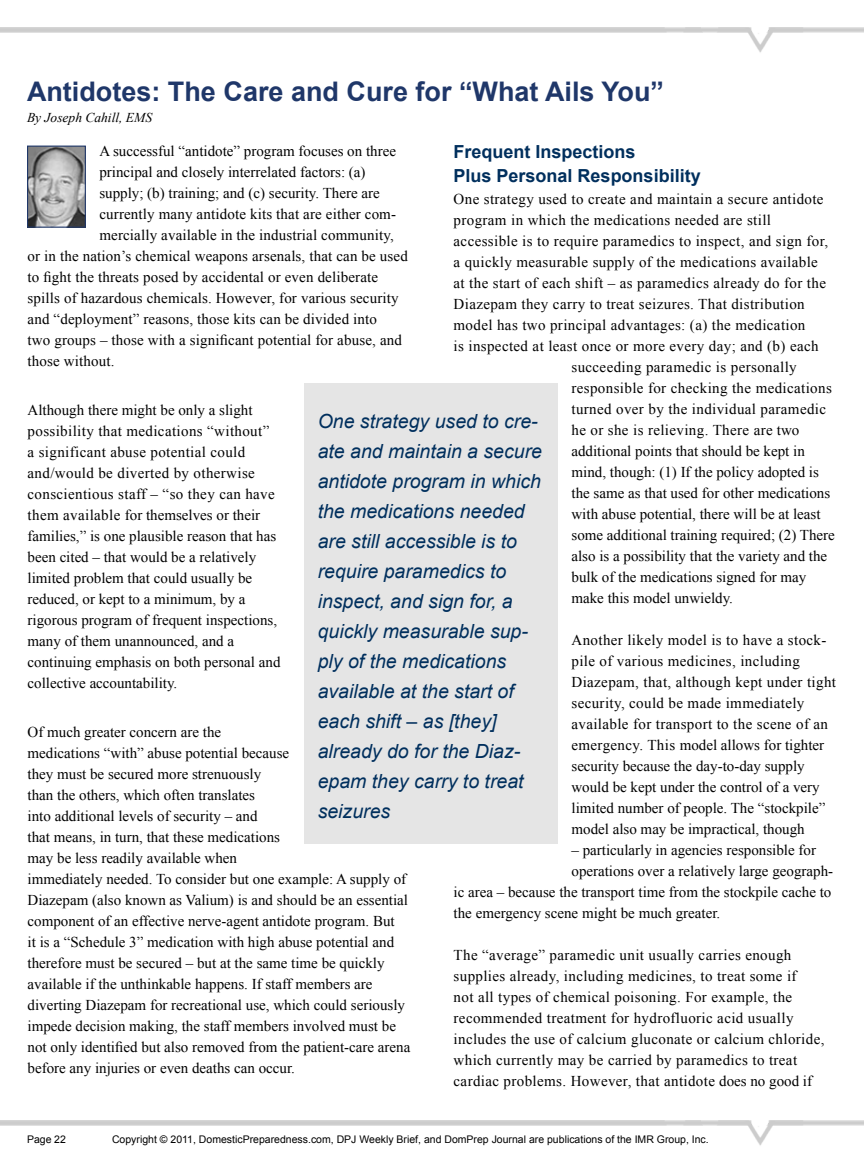
<style>
.page{position:relative;width:864px;height:1175px;background:#fff}
.page>*{position:absolute;margin:0;border:0;box-sizing:border-box;transform-origin:0 0}
.t1{font:700 27px "Arial";color:#1f3769}
.t2{font:italic 19.5px/30px "Arial";color:#002f5d}
.t3{font:700 18px/24px "Arial";color:#002f5d}
.t4{font:15px/21px "Times New Roman";color:#000}
.t5{font:15px/21px "Times New Roman";letter-spacing:.025em;color:#000}
.t6{font:italic 13.5px "Times New Roman";color:#000}
.t7{font:10.5px "Arial";color:#000}
</style>
<div class="page">
<img style="left:0;top:1120px;width:864px;height:26px">
<img style="left:0;top:27px;width:864px;height:26px">
<img style="left:29px;top:148px;width:55px;height:78px">
<div style="left:27px;top:146px;width:59px;height:82px;border:1px solid #1f3769"></div>
<div style="left:304px;top:383px;width:254px;height:460px;background:#e5e5e5"></div>
<h1 class="t1" style="left:27px;top:73px;width:639px">Antidotes: The Care and Cure for “What Ails You”</h1>
<p class="t6" style="left:27px;top:108px;width:127px">By Joseph Cahill, EMS</p>
<p class="t3" style="left:454px;top:141px;width:249px">Frequent Inspections<br>Plus Personal Responsibility</p>
<p class="t5" style="left:454px;top:188px;width:372px">One strategy used to create and maintain a secure antidote</p>
<p class="t5" style="left:454px;top:209px;width:319px">program in which the medications needed are still</p>
<p class="t5" style="left:454px;top:230px;width:376px">accessible is to require paramedics to inspect, and sign for,</p>
<p class="t5" style="left:454px;top:251px;width:366px">a quickly measurable supply of the medications available</p>
<p class="t5" style="left:454px;top:272px;width:374px">at the start of each shift – as paramedics already do for the</p>
<p class="t5" style="left:454px;top:293px;width:353px">Diazepam they carry to treat seizures. That distribution</p>
<p class="t5" style="left:454px;top:314px;width:353px">model has two principal advantages: (a) the medication</p>
<p class="t5" style="left:454px;top:335px;width:367px">is inspected at least once or more every day; and (b) each</p>
<p class="t5" style="left:572px;top:356px;width:227px">succeeding paramedic is personally</p>
<p class="t5" style="left:572px;top:377px;width:262px">responsible for checking the medications</p>
<p class="t5" style="left:572px;top:398px;width:256px">turned over by the individual paramedic</p>
<p class="t5" style="left:572px;top:419px;width:229px">he or she is relieving. There are two</p>
<p class="t4" style="left:572px;top:440px;width:235px">additional points that should be kept in</p>
<p class="t4" style="left:572px;top:461px;width:249px">mind, though: (1) If the policy adopted is</p>
<p class="t4" style="left:572px;top:482px;width:260px">the same as that used for other medications</p>
<p class="t4" style="left:572px;top:503px;width:251px">with abuse potential, there will be at least</p>
<p class="t4" style="left:572px;top:524px;width:265px">some additional training required; (2) There</p>
<p class="t4" style="left:572px;top:545px;width:257px">also is a possibility that the variety and the</p>
<p class="t4" style="left:572px;top:566px;width:236px">bulk of the medications signed for may</p>
<p class="t4" style="left:572px;top:587px;width:163px">make this model unwieldy.</p>
<p class="t5" style="left:572px;top:629px;width:266px">Another likely model is to have a stock&shy;pile of various medicines, including Diazepam, that, although kept under tight security, could be made immediately available for transport to the scene of an emergency. This model allows for tighter security because the day-to-day supply would be kept under the control of a very limited number of people. The “stockpile” model also may be impractical, though</p>
<p class="t4" style="left:572px;top:839px;width:246px">– particularly in agencies responsible for</p>
<p class="t4" style="left:572px;top:860px;width:263px">operations over a relatively large geograph-</p>
<p class="t4" style="left:454px;top:881px;width:379px">ic area – because the transport time from the stockpile cache to</p>
<p class="t4" style="left:454px;top:902px;width:268px">the emergency scene might be much greater.</p>
<p class="t5" style="left:454px;top:944px;width:372px">The “average” paramedic unit usually carries enough supplies already, including medicines, to treat some if<br>not all types of chemical poisoning. For example, the recommended treatment for hydrofluoric acid usually includes the use of calcium gluconate or calcium chloride, which currently may be carried by paramedics to treat cardiac problems. However, that antidote does no good if</p>
<p class="t4" style="left:99px;top:140px;width:298px">A successful “antidote” program focuses on three</p>
<p class="t4" style="left:99px;top:161px;width:268px">principal and closely interrelated factors: (a)</p>
<p class="t4" style="left:99px;top:182px;width:282px">supply; (b) training; and (c) security. There are</p>
<p class="t4" style="left:99px;top:203px;width:298px">currently many antidote kits that are either com-</p>
<p class="t4" style="left:99px;top:224px;width:296px">mercially available in the industrial community,</p>
<p class="t4" style="left:28px;top:245px;width:382px">or in the nation’s chemical weapons arsenals, that can be used</p>
<p class="t4" style="left:28px;top:266px;width:352px">to fight the threats posed by accidental or even deliberate</p>
<p class="t4" style="left:28px;top:287px;width:373px">spills of hazardous chemicals. However, for various security</p>
<p class="t4" style="left:28px;top:308px;width:351px">and “deployment” reasons, those kits can be divided into</p>
<p class="t4" style="left:28px;top:329px;width:376px">two groups – those with a significant potential for abuse, and</p>
<p class="t4" style="left:28px;top:350px;width:88px">those without.</p>
<p class="t4" style="left:28px;top:399px;width:254px">Although there might be only a slight possibility that medications “without”<br>a significant abuse potential could and/would be diverted by otherwise conscientious staff – “so they can have them available for themselves or their families,” is one plausible reason that has been cited – that would be a relatively limited problem that could usually be reduced, or kept to a minimum, by a rigorous program of frequent inspections, many of them unannounced, and a continuing emphasis on both personal and collective accountability.</p>
<p class="t4" style="left:28px;top:720px;width:384px">Of much greater concern are the<br>medications “with” abuse potential because<br>they must be secured more strenuously<br>than the others, which often translates<br>into additional levels of security – and<br>that means, in turn, that these medications<br>may be less readily available when<br>immediately needed. To consider but one example: A supply of Diazepam (also known as Valium) is and should be an essential component of an effective nerve-agent antidote program. But<br>it is a “Schedule 3” medication with high abuse potential and therefore must be secured – but at the same time be quickly available if the unthinkable happens. If staff members are diverting Diazepam for recreational use, which could seriously impede decision making, the staff members involved must be not only identified but also removed from the patient-care arena before any injuries or even deaths can occur.</p>
<p class="t2" style="left:318px;top:406px;width:226px">One strategy used to cre&shy;ate and maintain a secure antidote program in which the medications needed are still accessible is to require paramedics to inspect, and sign for, a quickly measurable sup&shy;ply of the medications available at the start of each shift – as [they] already do for the Diaz&shy;epam they carry to treat seizures</p>
<p class="t7" style="left:27px;top:1132px;width:40px">Page 22</p>
<p class="t7" style="left:112px;top:1132px;width:598px">Copyright © 2011, DomesticPreparedness.com, DPJ Weekly Brief, and DomPrep Journal are publications of the IMR Group, Inc.</p>
</div>
